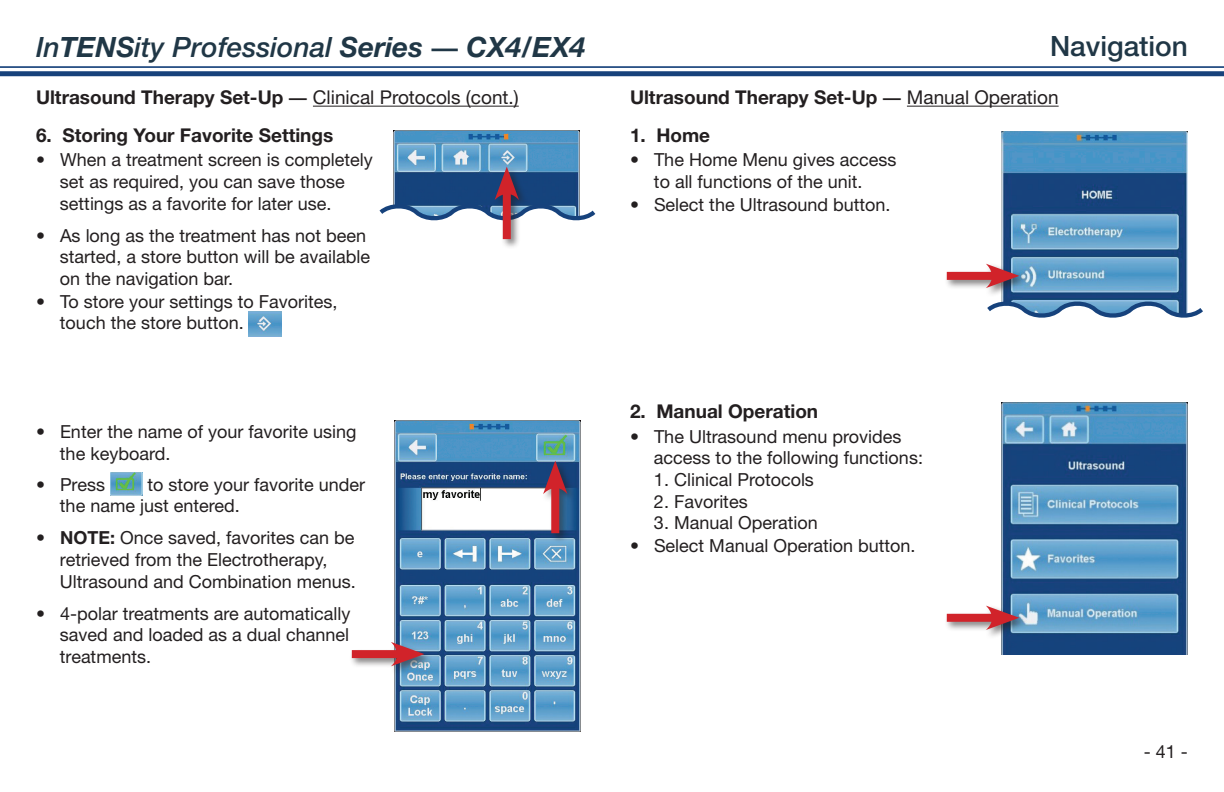
<style>
.page{position:relative;width:1224px;height:792px;background:#fff}
.page>*{position:absolute;margin:0;border:0;box-sizing:border-box;transform-origin:0 0}
.t1{font:italic 500 28px "Helvetica Neue LT Std";color:#203746}
.t2{font:500 28px "Helvetica Neue LT Std";color:#203746}
.Copy_Header_Bold_xtr{font:700 19px "Helvetica Neue LT Std";color:#231f20}
.Copy_Header_Bold{font:19px "Helvetica Neue LT Std";color:#231f20}
.Copy_Header_Bold-2{font:700 19px "Helvetica Neue LT Std";color:#231f20}
.t3{font:18px/21.6px "Helvetica Neue LT Std";color:#231f20}
.s1{font-weight:700}
.s2{font-family:"Myriad Pro";font-weight:700;font-style:normal}
.s3{font-family:"Myriad Pro";font-weight:700}
.s4{font-family:"Myriad Pro"}
.s5{font-weight:400}
</style>
<div class="page">
<hr style="left:0;top:66px;width:1224px;height:2px;background:#17427b">
<div style="left:0;top:71px;width:1224px;height:5px;background:#17427b"></div>
<img style="left:393px;top:130px;width:187px;height:37px">
<img style="left:394px;top:421px;width:187px;height:310px">
<div style="left:350px;top:640px;width:84px;height:36px;background:#231f20;opacity:.55"></div>
<div style="left:352px;top:650px;width:53px;height:8px;background:#d1232a"></div>
<svg style="left:391px;top:642px;width:33px;height:24px"></svg>
<svg style="left:379px;top:167px;width:217px;height:80px"></svg>
<div style="left:541px;top:460px;width:36px;height:83px;background:#231f20;opacity:.55"></div>
<div style="left:551px;top:480px;width:8px;height:53px;background:#d1232a"></div>
<svg style="left:543px;top:461px;width:24px;height:33px"></svg>
<hr style="left:313px;top:106px;width:206px;height:1px;background:#231f20">
<img style="left:249px;top:311px;width:33px;height:26px">
<img style="left:110px;top:472px;width:32px;height:23px">
<hr style="left:907px;top:106px;width:152px;height:1px;background:#231f20">
<img style="left:1001px;top:131px;width:187px;height:165px">
<img style="left:1001px;top:402px;width:187px;height:252px">
<div style="left:944px;top:262px;width:85px;height:35px;background:#231f20;opacity:.55"></div>
<div style="left:947px;top:272px;width:53px;height:8px;background:#d1232a"></div>
<svg style="left:986px;top:264px;width:33px;height:24px"></svg>
<div style="left:944px;top:604px;width:85px;height:35px;background:#231f20;opacity:.55"></div>
<div style="left:947px;top:614px;width:53px;height:8px;background:#d1232a"></div>
<svg style="left:986px;top:606px;width:33px;height:24px"></svg>
<svg style="left:983px;top:296px;width:220px;height:22px"></svg>
<img style="left:397px;top:132px;width:60px;height:10px">
<img style="left:397px;top:423px;width:61px;height:9px">
<img style="left:1004px;top:405px;width:61px;height:9px">
<h1 class="t1" style="left:36px;top:31px;width:551px">In<span class="s1">TENS</span>ity Professional <span class="s1">Series</span> <span class="s2">—</span> <span class="s1">CX4/EX4</span></h1>
<p class="Copy_Header_Bold" style="left:36px;top:86px;width:484px"><span class="s1">Ultrasound Therapy Set-Up</span> <span class="s3">—</span> Clinical Protocols (cont.)</p>
<p class="Copy_Header_Bold_xtr" style="left:36px;top:123px;width:299px">6. Storing Your Favorite Settings</p>
<p class="t3" style="left:60px;top:149px;width:314px;text-indent:-24px">• When a treatment screen is completely set as required, you can save those settings as a favorite for later use.</p>
<p class="t3" style="left:60px;top:224px;width:312px;text-indent:-24px">• As long as the treatment has not been started, a store button will be available on the navigation bar.</p>
<p class="t3" style="left:60px;top:291px;width:279px;line-height:21px;text-indent:-24px">• To store your settings to Favorites, touch the store button.</p>
<p class="t3" style="left:60px;top:421px;width:298px;text-indent:-24px">• Enter the name of your favorite using the keyboard.</p>
<p class="t3" style="left:36px;top:474px;width:70px">• Press</p>
<p class="t3" style="left:60px;top:474px;width:307px;line-height:21px;text-indent:87px">to store your favorite under the name just entered.</p>
<p class="t3" style="left:60px;top:527px;width:297px;text-indent:-24px"><span class="s1">• NOTE:</span> Once saved, favorites can be retrieved from the Electrotherapy,<br>Ultrasound and Combination menus.</p>
<p class="t3" style="left:60px;top:602px;width:292px;text-align:justify;text-indent:-24px">• 4-polar treatments are automatically saved and loaded as a dual channel treatments.</p>
<p class="t2" style="left:1050px;top:30px;width:139px">Navigation</p>
<p class="Copy_Header_Bold-2" style="left:630px;top:86px;width:430px">Ultrasound Therapy Set-Up <span class="s4">—</span> <span class="s5">Manual Operation</span></p>
<p class="Copy_Header_Bold_xtr" style="left:630px;top:123px;width:82px">1. Home</p>
<p class="t3" style="left:630px;top:149px;width:268px;text-align:center">• The Home Menu gives access to all functions of the unit.</p>
<p class="t3" style="left:630px;top:194px;width:262px">• Select the Ultrasound button.</p>
<p class="Copy_Header_Bold_xtr" style="left:630px;top:400px;width:190px">2. Manual Operation</p>
<p class="t3" style="left:654px;top:425px;width:271px;text-indent:-24px">• The Ultrasound menu provides access to the following functions:</p>
<p class="t3" style="left:654px;top:469px;width:162px">1. Clinical Protocols</p>
<p class="t3" style="left:654px;top:490px;width:95px">2. Favorites</p>
<p class="t3" style="left:654px;top:512px;width:165px">3. Manual Operation</p>
<p class="t3" style="left:630px;top:535px;width:287px">• Select Manual Operation button.</p>
<p class="t3" style="left:1144px;top:741px;width:46px">- 41 -</p>
</div>
